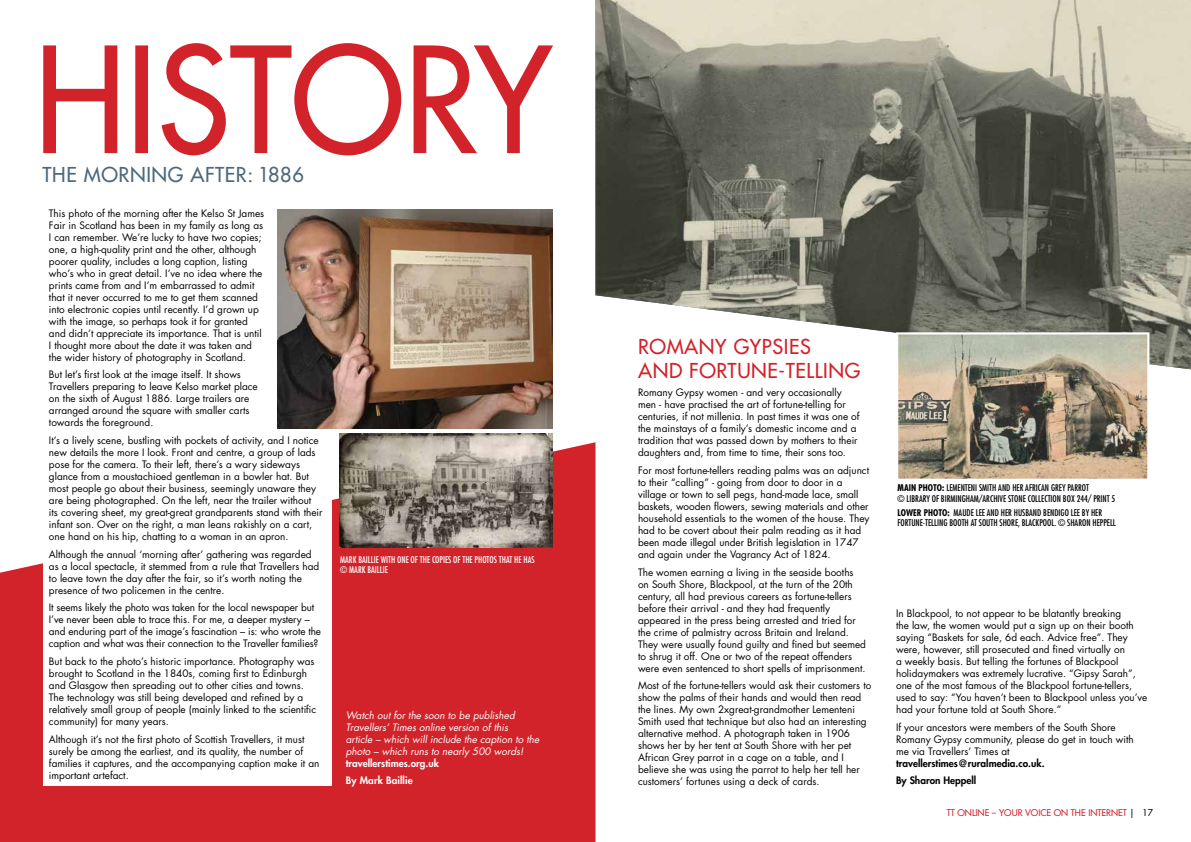
<style>
.page{position:relative;width:1191px;height:842px;background:#fff}
.page>*{position:absolute;margin:0;border:0;box-sizing:border-box;transform-origin:0 0}
.t1{font:500 20px/24px "Futura Std";letter-spacing:.03em;color:#d2232a}
.t2{font:500 20px "Futura Std";letter-spacing:.03em;color:#4d697a}
.t3{font:10px/12px "Futura Std";color:#000}
.t4{font:italic 10px/12px "Futura Std";color:#fff}
.t5{font:800 10px/17.7px "Futura Std";color:#000}
.t6{font:800 10px/17.7px "Futura Std";color:#fff}
.t7{font:condensed 9px/10.8px "Futura Std";color:#000}
.t8{font:condensed 9px/10.8px "Futura Std";color:#fff}
.t9{font:500 9px "Futura Std";color:#d2232a}
.s1{font-weight:700}
.s2{color:#000}
</style>
<div class="page">
<div style="left:0;top:442px;width:595px;height:400px;background:#d2232a"></div>
<svg style="left:43px;top:43px;width:510px;height:112px"></svg>
<div style="left:43px;top:203px;width:289px;height:582px;background:#fff"></div>
<img style="left:277px;top:210px;width:275px;height:218px">
<img style="left:595px;top:0;width:596px;height:369px">
<img style="left:339px;top:434px;width:213px;height:113px">
<img style="left:899px;top:335px;width:247px;height:143px">
<div style="left:896px;top:332px;width:253px;height:149px;border:2px solid #fff"></div>
<h1 class="t2" style="left:43px;top:162px;width:263px">THE MORNING AFTER: 1886</h1>
<p class="t3" style="left:49px;top:207px;width:217px">This photo of the morning after the Kelso St James Fair in Scotland has been in my family as long as I can remember. We’re lucky to have two copies; one, a high-quality print and the other, although poorer quality, includes a long caption, listing who’s who in great detail. I’ve no idea where the prints came from and I’m embarrassed to admit that it never occurred to me to get them scanned into electronic copies until recently. I’d grown up with the image, so perhaps took it for granted and didn’t appreciate its importance. That is until I thought more about the date it was taken and the wider history of photography in Scotland.</p>
<p class="t3" style="left:49px;top:369px;width:210px">But let’s first look at the image itself. It shows Travellers preparing to leave Kelso market place on the sixth of August 1886. Large trailers are arranged around the square with smaller carts towards the foreground.</p>
<p class="t3" style="left:49px;top:434px;width:275px">It’s a lively scene, bustling with pockets of activity, and I notice new details the more I look. Front and centre, a group of lads pose for the camera. To their left, there’s a wary sideways glance from a moustachioed gentleman in a bowler hat. But most people go about their business, seemingly unaware they are being photographed. On the left, near the trailer without its covering sheet, my great-great grandparents stand with their infant son. Over on the right, a man leans rakishly on a cart, one hand on his hip, chatting to a woman in an apron.</p>
<p class="t3" style="left:49px;top:548px;width:272px">Although the annual ‘morning after’ gathering was regarded as a local spectacle, it stemmed from a rule that Travellers had to leave town the day after the fair, so it’s worth noting the presence of two policemen in the centre.</p>
<p class="t3" style="left:49px;top:602px;width:274px">It seems likely the photo was taken for the local newspaper but I’ve never been able to trace this. For me, a deeper mystery – and enduring part of the image’s fascination – is: who wrote the caption and what was their connection to the Traveller families?</p>
<p class="t3" style="left:49px;top:655px;width:269px">But back to the photo’s historic importance. Photography was brought to Scotland in the 1840s, coming first to Edinburgh and Glasgow then spreading out to other cities and towns.<br>The technology was still being developed and refined by a relatively small group of people (mainly linked to the scientific community) for many years.</p>
<p class="t3" style="left:49px;top:733px;width:272px">Although it’s not the first photo of Scottish Travellers, it must surely be among the earliest, and its quality, the number of families it captures, and the accompanying caption make it an important artefact.</p>
<p class="t8" style="left:340px;top:554px;width:196px">MARK BAILLIE WITH ONE OF THE COPIES OF THE PHOTOS THAT HE HAS © MARK BAILLIE</p>
<p class="t4" style="left:346px;top:709px;width:195px">Watch out for the soon to be published Travellers’ Times online version of this<br>article – which will include the caption to the photo – which runs to nearly 500 words!</p>
<p class="t6" style="left:346px;top:754px;width:95px">travellerstimes.org.uk<br>By Mark Baillie</p>
<h1 class="t1" style="left:638px;top:335px;width:224px">ROMANY GYPSIES<br>AND FORTUNE-TELLING</h1>
<p class="t3" style="left:638px;top:387px;width:223px">Romany Gypsy women - and very occasionally men - have practised the art of fortune-telling for centuries, if not millenia. In past times it was one of the mainstays of a family’s domestic income and a tradition that was passed down by mothers to their daughters and, from time to time, their sons too.</p>
<p class="t3" style="left:638px;top:464px;width:233px">For most fortune-tellers reading palms was an adjunct to their “calling” - going from door to door in a village or town to sell pegs, hand-made lace, small baskets, wooden flowers, sewing materials and other household essentials to the women of the house. They had to be covert about their palm reading as it had been made illegal under British legislation in 1747 and again under the Vagrancy Act of 1824.</p>
<p class="t3" style="left:638px;top:566px;width:229px">The women earning a living in the seaside booths on South Shore, Blackpool, at the turn of the 20th century, all had previous careers as fortune-tellers before their arrival - and they had frequently appeared in the press being arrested and tried for the crime of palmistry across Britain and Ireland.<br>They were usually found guilty and fined but seemed to shrug it off. One or two of the repeat offenders were even sentenced to short spells of imprisonment.</p>
<p class="t3" style="left:638px;top:680px;width:235px">Most of the fortune-tellers would ask their customers to show the palms of their hands and would then read the lines. My own 2xgreat-grandmother Lementeni Smith used that technique but also had an interesting alternative method. A photograph taken in 1906 shows her by her tent at South Shore with her pet African Grey parrot in a cage on a table, and I believe she was using the parrot to help her tell her customers’ fortunes using a deck of cards.</p>
<p class="t7" style="left:897px;top:482px;width:219px"><span class="s1">MAIN PHOTO:</span> LEMENTENI SMITH AND HER AFRICAN GREY PARROT<br>© LIBRARY OF BIRMINGHAM/ARCHIVE STONE COLLECTION BOX 244/ PRINT 5</p>
<p class="t7" style="left:897px;top:507px;width:220px"><span class="s1">LOWER PHOTO:</span> MAUDE LEE AND HER HUSBAND BENDIGO LEE BY HER<br>FORTUNE-TELLING BOOTH AT SOUTH SHORE, BLACKPOOL. © SHARON HEPPELL</p>
<p class="t3" style="left:896px;top:607px;width:253px">In Blackpool, to not appear to be blatantly breaking<br>the law, the women would put a sign up on their booth saying “Baskets for sale, 6d each. Advice free”. They were, however, still prosecuted and fined virtually on<br>a weekly basis. But telling the fortunes of Blackpool holidaymakers was extremely lucrative. “Gipsy Sarah”, one of the most famous of the Blackpool fortune-tellers, used to say: “You haven’t been to Blackpool unless you’ve had your fortune told at South Shore.”</p>
<p class="t3" style="left:896px;top:721px;width:239px">If your ancestors were members of the South Shore<br>Romany Gypsy community, please do get in touch with me via Travellers’ Times at</p>
<p class="t5" style="left:896px;top:754px;width:150px">travellerstimes@ruralmedia.co.uk.<br>By Sharon Heppell</p>
<p class="t9" style="left:946px;top:807px;width:208px">TT ONLINE – YOUR VOICE ON THE INTERNET <span class="s2">| 17</span></p>
</div>
